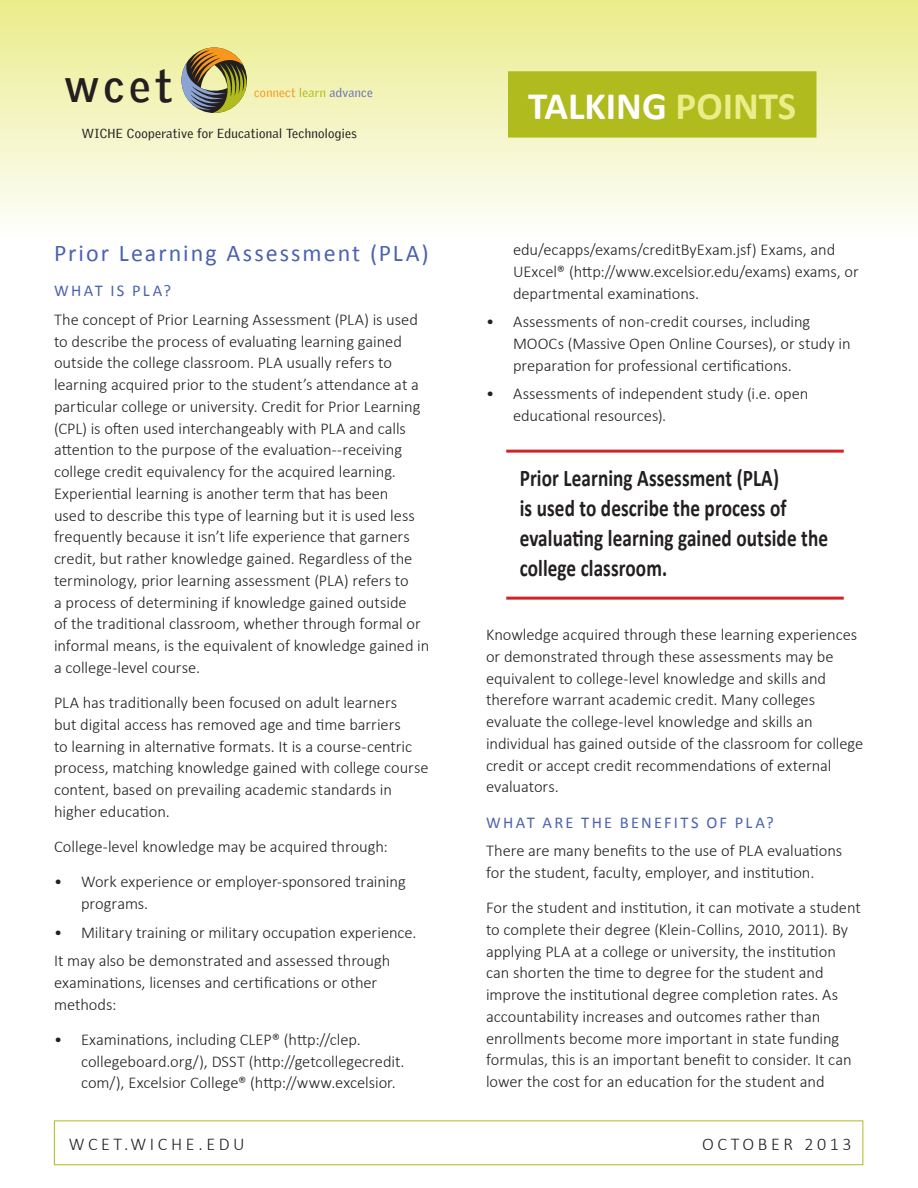
<style>
.page{position:relative;width:918px;height:1188px;background:#fff}
.page>*{position:absolute;margin:0;border:0;box-sizing:border-box;transform-origin:0 0}
.t1{font:700 45px "Griffith Gothic";color:#231f20}
.t2{font:700 39px "Calibri";color:#fff}
.callout{font:700 24px/30px "Calibri";letter-spacing:.005em;color:#231f20;scale:.8 1}
.hed1{font:24px "Calibri";letter-spacing:.085em;color:#4b63ae}
.t3{font:300 18px "Calibri";letter-spacing:.2em;color:#231f20}
.body_text{font:300 16.5px/21.8px "Calibri";letter-spacing:-.005em;color:#231f20}
.hed2{font:16.5px "Calibri";letter-spacing:.135em;color:#4b63ae}
.t4{font:12.75px "Griffith Gothic";letter-spacing:.025em;color:#231f20}
.t5{font:12.15px "Griffith Gothic";letter-spacing:.025em;color:#f7971d}
.s1{color:#b0bb1d}
.s2{color:#6970b4}
.s3{color:#ebed8a}
</style>
<div class="page">
<div style="left:54px;top:1120px;width:809px;height:45px;border:1px solid #b0bb1d"></div>
<div style="left:0;top:0;width:918px;height:238px;background:linear-gradient(to bottom,#ebec89,#fdfefc)"></div>
<svg style="left:180px;top:48px;width:68px;height:66px;background:#a29a67"></svg>
<div style="left:509px;top:72px;width:307px;height:65px;background:#b0bb1d"></div>
<div style="left:508px;top:71px;width:308px;height:67px;border:2px solid #b0bb1d"></div>
<hr style="left:506px;top:450px;width:338px;height:3px;background:#d1232a">
<hr style="left:506px;top:597px;width:338px;height:3px;background:#d1232a">
<p class="t1" style="left:64px;top:59px;width:110px">wcet</p>
<p class="t5" style="left:254px;top:85px;width:120px">connect <span class="s1">learn</span> <span class="s2">advance</span></p>
<p class="t4" style="left:82px;top:126px;width:277px">WICHE Cooperative for Educational Technologies</p>
<p class="hed1" style="left:54px;top:238px;width:376px">Prior Learning Assessment (PLA)</p>
<p class="hed2" style="left:54px;top:280px;width:118px">WHAT IS PLA?</p>
<p class="body_text" style="left:54px;top:308px;width:377px">The concept of Prior Learning Assessment (PLA) is used to describe the process of evaluating learning gained outside the college classroom. PLA usually refers to learning acquired prior to the student’s attendance at a particular college or university. Credit for Prior Learning (CPL) is often used interchangeably with PLA and calls attention to the purpose of the evaluation--receiving college credit equivalency for the acquired learning.<br>Experiential learning is another term that has been<br>used to describe this type of learning but it is used less frequently because it isn’t life experience that garners credit, but rather knowledge gained. Regardless of the terminology, prior learning assessment (PLA) refers to<br>a process of determining if knowledge gained outside<br>of the traditional classroom, whether through formal or informal means, is the equivalent of knowledge gained in a college-level course.</p>
<p class="body_text" style="left:54px;top:691px;width:376px">PLA has traditionally been focused on adult learners<br>but digital access has removed age and time barriers<br>to learning in alternative formats. It is a course-centric process, matching knowledge gained with college course content, based on prevailing academic standards in higher education.</p>
<p class="body_text" style="left:54px;top:835px;width:336px">College-level knowledge may be acquired through:</p>
<p class="body_text" style="left:81px;top:871px;width:326px;text-indent:-27px">• Work experience or employer-sponsored training programs.</p>
<p class="body_text" style="left:54px;top:921px;width:364px">• Military training or military occupation experience.</p>
<p class="body_text" style="left:54px;top:949px;width:338px">It may also be demonstrated and assessed through examinations, licenses and certifications or other methods:</p>
<p class="body_text" style="left:81px;top:1028px;width:325px;text-indent:-27px">• Examinations, including CLEP® (http://clep. collegeboard.org/), DSST (http://getcollegecredit. com/), Excelsior College® (http://www.excelsior.</p>
<p class="t2" style="left:528px;top:81px;width:270px">TALKING <span class="s3">POINTS</span></p>
<p class="body_text" style="left:513px;top:239px;width:347px">edu/ecapps/exams/creditByExam.jsf) Exams, and<br>UExcel® (http://www.excelsior.edu/exams) exams, or departmental examinations.</p>
<p class="body_text" style="left:513px;top:311px;width:339px;text-indent:-27px">• Assessments of non-credit courses, including<br>MOOCs (Massive Open Online Courses), or study in preparation for professional certifications.</p>
<p class="body_text" style="left:513px;top:383px;width:297px;text-indent:-27px">• Assessments of independent study (i.e. open educational resources).</p>
<p class="callout" style="left:520px;top:463px;width:387px">Prior Learning Assessment (PLA)<br>is used to describe the process of evaluating learning gained outside the college classroom.</p>
<p class="body_text" style="left:486px;top:624px;width:379px">Knowledge acquired through these learning experiences or demonstrated through these assessments may be equivalent to college-level knowledge and skills and therefore warrant academic credit. Many colleges evaluate the college-level knowledge and skills an individual has gained outside of the classroom for college credit or accept credit recommendations of external evaluators.</p>
<p class="hed2" style="left:486px;top:812px;width:289px">WHAT ARE THE BENEFITS OF PLA?</p>
<p class="body_text" style="left:486px;top:840px;width:358px">There are many benefits to the use of PLA evaluations for the student, faculty, employer, and institution.</p>
<p class="body_text" style="left:486px;top:897px;width:376px">For the student and institution, it can motivate a student to complete their degree (Klein-Collins, 2010, 2011). By applying PLA at a college or university, the institution can shorten the time to degree for the student and improve the institutional degree completion rates. As accountability increases and outcomes rather than enrollments become more important in state funding formulas, this is an important benefit to consider. It can lower the cost for an education for the student and</p>
<p class="t3" style="left:69px;top:1132px;width:177px">WCET.WICHE.EDU</p>
<p class="t3" style="left:702px;top:1132px;width:151px">OCTOBER 2013</p>
</div>
